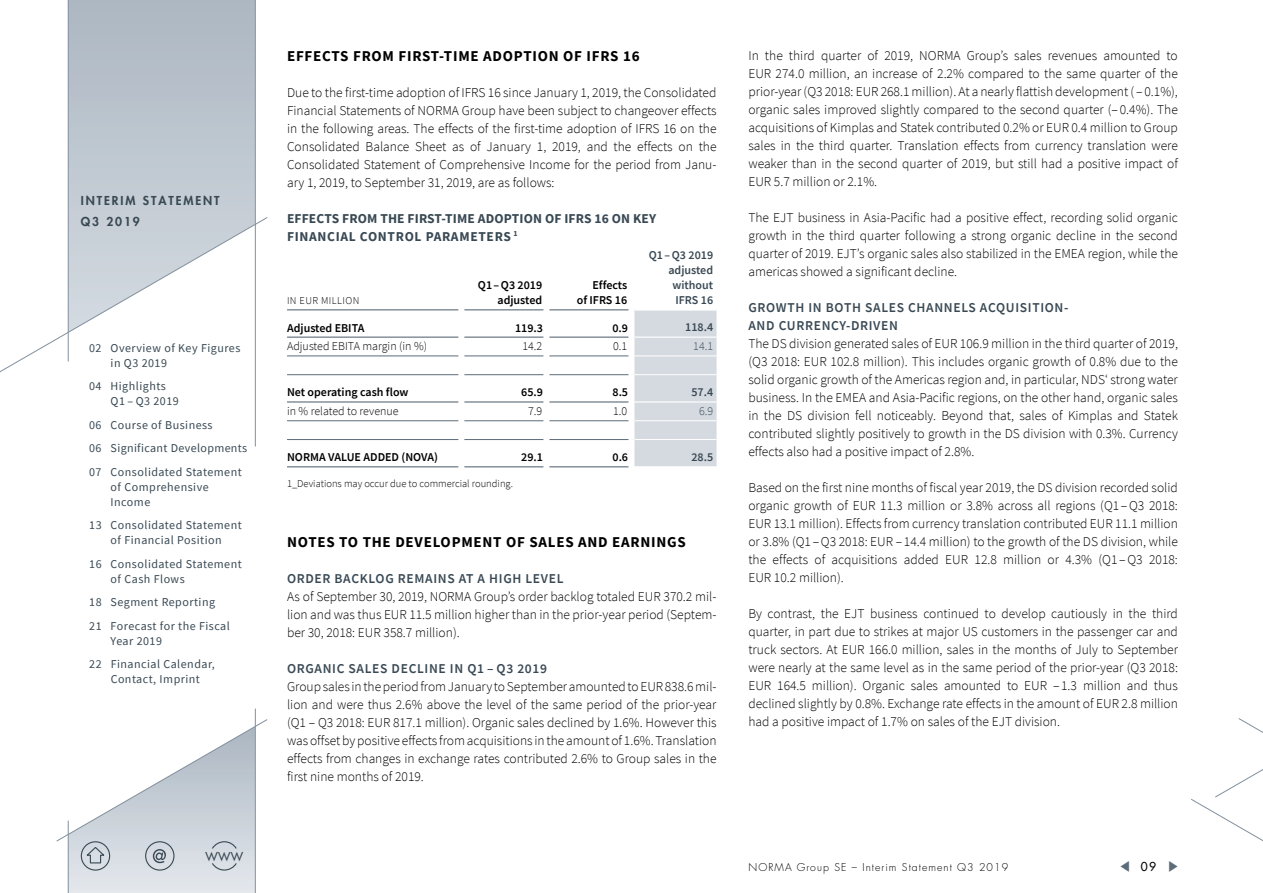
<style>
.page{position:relative;width:1263px;height:893px;background:#fff}
.page>*{position:absolute;margin:0;border:0;box-sizing:border-box;transform-origin:0 0}
.t1{font:700 15px "Source Sans Pro";letter-spacing:.05em;color:#000}
.t2{font:300 13.5px/18px "Source Sans Pro";color:#000;text-align:justify}
.t3{font:600 13.5px/18px "Source Sans Pro";letter-spacing:.05em;color:#394954}
.t4{font:700 13.5px/18px "Source Sans Pro";letter-spacing:.01em;color:#394954}
.t5{font:13.5px "Source Sans Pro";color:#5d6c79;scale:.75 1}
.t6{font:12px/15px "Source Sans Pro";letter-spacing:.04em;color:#394954}
.t7{font:600 12px/15px "Source Sans Pro";color:#000;text-align:right}
.t8{font:300 12px "Source Sans Pro";color:#000}
.t9{font:600 12px/15px "Source Sans Pro";color:#394954;text-align:right}
.t10{font:800 12px/21px "Futura LT Pro";letter-spacing:.16em;color:#394954}
.t11{font:300 12px "Source Sans Pro";color:#394954}
.t12{font:500 12px "Futura LT Pro";color:#394954}
.t13{font:300 10.5px "Source Sans Pro";color:#000}
.t14{font:300 10.5px "Futura LT Pro";letter-spacing:.1em;color:#000}
.t15{font:300 10.5px "Source Sans Pro";letter-spacing:.04em;color:#000}
.s1{font-family:"Futura LT Pro";font-weight:500;font-size:12px;color:#000}
</style>
<div class="page">
<hr style="left:255px;top:709px;width:1px;height:184px;background:#82909d">
<svg style="left:69px;top:0;width:186px;height:217px;background:#b9c2cb"></svg>
<hr style="left:68px;top:0;width:1px;height:361px;background:#82909d">
<svg style="left:0;top:217px;width:268px;height:162px"></svg>
<hr style="left:255px;top:0;width:1px;height:446px;background:#82909d">
<svg style="left:1238px;top:718px;width:25px;height:15px"></svg>
<svg style="left:1191px;top:769px;width:72px;height:72px"></svg>
<svg style="left:56px;top:719px;width:212px;height:174px"></svg>
<div style="left:634px;top:311px;width:82px;height:155px;background:#d5dae0"></div>
<hr style="left:287px;top:309px;width:171px;height:1px;background:#5d6c79">
<hr style="left:464px;top:309px;width:79px;height:1px;background:#5d6c79">
<hr style="left:549px;top:309px;width:79px;height:1px;background:#5d6c79">
<hr style="left:287px;top:337px;width:171px;height:1px;background:#5d6c79">
<hr style="left:464px;top:337px;width:79px;height:1px;background:#5d6c79">
<hr style="left:549px;top:337px;width:79px;height:1px;background:#5d6c79">
<hr style="left:287px;top:401px;width:171px;height:2px;background:#5d6c79">
<hr style="left:464px;top:401px;width:79px;height:2px;background:#5d6c79">
<hr style="left:549px;top:401px;width:79px;height:2px;background:#5d6c79">
<hr style="left:287px;top:466px;width:171px;height:1px;background:#5d6c79">
<hr style="left:464px;top:466px;width:79px;height:1px;background:#5d6c79">
<hr style="left:549px;top:466px;width:79px;height:1px;background:#5d6c79">
<hr style="left:634px;top:337px;width:82px;height:1px;background:#fff">
<hr style="left:634px;top:401px;width:82px;height:2px;background:#fff">
<hr style="left:287px;top:356px;width:171px;height:1px;background:#5d6c79">
<hr style="left:464px;top:356px;width:79px;height:1px;background:#5d6c79">
<hr style="left:549px;top:356px;width:79px;height:1px;background:#5d6c79">
<hr style="left:287px;top:374px;width:171px;height:1px;background:#5d6c79">
<hr style="left:464px;top:374px;width:79px;height:1px;background:#5d6c79">
<hr style="left:549px;top:374px;width:79px;height:1px;background:#5d6c79">
<hr style="left:464px;top:420px;width:79px;height:1px;background:#5d6c79">
<hr style="left:549px;top:420px;width:79px;height:1px;background:#5d6c79">
<hr style="left:287px;top:439px;width:171px;height:1px;background:#5d6c79">
<hr style="left:464px;top:439px;width:79px;height:1px;background:#5d6c79">
<hr style="left:549px;top:439px;width:79px;height:1px;background:#5d6c79">
<hr style="left:634px;top:356px;width:82px;height:1px;background:#fff">
<hr style="left:634px;top:374px;width:82px;height:1px;background:#fff">
<hr style="left:634px;top:420px;width:82px;height:1px;background:#fff">
<hr style="left:634px;top:439px;width:82px;height:1px;background:#fff">
<hr style="left:287px;top:420px;width:171px;height:1px;background:#5d6c79">
<p class="t10" style="left:81px;top:189px;width:140px">INTERIM STATEMENT<br>Q3 2019</p>
<p class="t6" style="left:111px;top:340px;width:131px;text-indent:-21px">02 Overview of Key Figures in Q3 2019</p>
<p class="t6" style="left:111px;top:379px;width:70px;text-indent:-21px">04 Highlights<br>Q1 – Q3 2019</p>
<p class="t6" style="left:89px;top:413px;width:160px;line-height:23.5px">06 Course of Business<br>06 Significant Developments<br>07 Consolidated Statement</p>
<p class="t6" style="left:111px;top:479px;width:100px">of Comprehensive<br>Income</p>
<p class="t6" style="left:89px;top:518px;width:154px;text-align:center">13 Consolidated Statement of Financial Position</p>
<p class="t6" style="left:111px;top:556px;width:133px;text-indent:-21px">16 Consolidated Statement of Cash Flows</p>
<p class="t6" style="left:89px;top:590px;width:142px;line-height:23.5px">18 Segment Reporting<br>21 Forecast for the Fiscal</p>
<p class="t6" style="left:89px;top:629px;width:127px;line-height:23.5px;text-indent:21px">Year 2019<br>22 Financial Calendar,</p>
<p class="t6" style="left:111px;top:672px;width:91px">Contact, Imprint</p>
<p class="t12" style="left:205px;top:847px;width:39px">WWW</p>
<p class="t1" style="left:287px;top:45px;width:354px">EFFECTS FROM FIRST-TIME ADOPTION OF IFRS 16</p>
<p class="t2" style="left:287px;top:83px;width:431px">Due to the first-time adoption of IFRS 16 since January 1, 2019, the Consolidated Financial Statements of NORMA Group have been subject to changeover effects in the following areas. The effects of the first-time adoption of IFRS 16 on the Consolidated Balance Sheet as of January 1, 2019, and the effects on the Consolidated Statement of Comprehensive Income for the period from Janu&shy;ary 1, 2019, to September 31, 2019, are as follows:</p>
<p class="t4" style="left:287px;top:209px;width:371px">EFFECTS FROM THE FIRST-TIME ADOPTION OF IFRS 16 ON KEY<br>FINANCIAL CONTROL PARAMETERS <sup>1</sup></p>
<p class="t15" style="left:287px;top:294px;width:74px">IN EUR MILLION</p>
<p class="t7" style="left:478px;top:278px;width:66px">Q1–Q3 2019 adjusted</p>
<p class="t7" style="left:577px;top:278px;width:52px">Effects<br>of IFRS 16</p>
<p class="t9" style="left:649px;top:248px;width:66px">Q1–Q3 2019 adjusted without<br>IFRS 16</p>
<p class="t7" style="left:287px;top:320px;width:79px">Adjusted EBITA</p>
<p class="t7" style="left:515px;top:320px;width:29px">119.3</p>
<p class="t7" style="left:612px;top:320px;width:17px">0.9</p>
<p class="t9" style="left:685px;top:319px;width:29px">118.4</p>
<p class="t8" style="left:287px;top:339px;width:141px">Adjusted EBITA margin (in %)</p>
<p class="t8" style="left:522px;top:339px;width:21px">14.2</p>
<p class="t8" style="left:613px;top:339px;width:16px">0.1</p>
<p class="t11" style="left:693px;top:339px;width:21px">14.1</p>
<p class="t7" style="left:287px;top:385px;width:123px">Net operating cash flow</p>
<p class="t7" style="left:521px;top:385px;width:23px">65.9</p>
<p class="t7" style="left:612px;top:385px;width:17px">8.5</p>
<p class="t9" style="left:691px;top:384px;width:23px">57.4</p>
<p class="t8" style="left:287px;top:404px;width:113px">in % related to revenue</p>
<p class="t8" style="left:528px;top:404px;width:16px">7.9</p>
<p class="t8" style="left:613px;top:404px;width:16px">1.0</p>
<p class="t11" style="left:699px;top:404px;width:16px">6.9</p>
<p class="t7" style="left:287px;top:450px;width:152px">NORMA VALUE ADDED (NOVA)</p>
<p class="t7" style="left:521px;top:450px;width:23px">29.1</p>
<p class="t7" style="left:612px;top:450px;width:17px">0.6</p>
<p class="t9" style="left:691px;top:449px;width:23px">28.5</p>
<p class="t13" style="left:287px;top:478px;width:227px">1_Deviations may occur due to commercial rounding.</p>
<p class="t1" style="left:287px;top:531px;width:400px">NOTES TO THE DEVELOPMENT OF SALES AND EARNINGS</p>
<p class="t3" style="left:287px;top:569px;width:278px">ORDER BACKLOG REMAINS AT A HIGH LEVEL</p>
<p class="t2" style="left:287px;top:587px;width:431px">As of September 30, 2019, NORMA Group’s order backlog totaled EUR 370.2 mil&shy;lion and was thus EUR 11.5 million higher than in the prior-year period (Septem&shy;ber 30, 2018: EUR 358.7 million).</p>
<p class="t3" style="left:287px;top:659px;width:261px">ORGANIC SALES DECLINE IN Q1 – Q3 2019</p>
<p class="t2" style="left:287px;top:677px;width:431px">Group sales in the period from January to September amounted to EUR838.6mil&shy;lion and were thus 2.6% above the level of the same period of the prior-year (Q1 – Q3 2018: EUR 817.1 million). Organic sales declined by 1.6%. However this was offset by positive effects from acquisitions in the amount of 1.6%. Translation effects from changes in exchange rates contributed 2.6% to Group sales in the first nine months of 2019.</p>
<p class="t2" style="left:748px;top:47px;width:431px">In the third quarter of 2019, NORMA Group’s sales revenues amounted to EUR 274.0 million, an increase of 2.2% compared to the same quarter of the prior-year (Q3 2018: EUR 268.1 million). At a nearly flattish development ( – 0.1%), organic sales improved slightly compared to the second quarter (– 0.4%). The acquisitions of Kimplas and Statek contributed 0.2% or EUR 0.4 million to Group sales in the third quarter. Translation effects from currency translation were weaker than in the second quarter of 2019, but still had a positive impact of EUR 5.7 million or 2.1%.</p>
<p class="t2" style="left:748px;top:209px;width:431px">The EJT business in Asia-Pacific had a positive effect, recording solid organic growth in the third quarter following a strong organic decline in the second quarter of 2019. EJT’s organic sales also stabilized in the EMEA region, while the americas showed a significant decline.</p>
<p class="t3" style="left:748px;top:299px;width:322px">GROWTH IN BOTH SALES CHANNELS ACQUISITION-<br>AND CURRENCY-DRIVEN</p>
<p class="t2" style="left:748px;top:335px;width:431px">The DS division generated sales of EUR 106.9 million in the third quarter of 2019, (Q3 2018: EUR 102.8 million). This includes organic growth of 0.8% due to the solid organic growth of the Americas region and, in particular, NDS‘ strong water business. In the EMEA and Asia-Pacific regions, on the other hand, organic sales in the DS division fell noticeably. Beyond that, sales of Kimplas and Statek contributed slightly positively to growth in the DS division with 0.3%. Currency effects also had a positive impact of 2.8%.</p>
<p class="t2" style="left:748px;top:479px;width:431px">Based on the first nine months of fiscal year 2019, the DS division recorded solid organic growth of EUR 11.3 million or 3.8% across all regions (Q1 –Q3 2018:<br>EUR 13.1 million). Effects from currency translation contributed EUR 11.1 million or 3.8% (Q1 –Q3 2018: EUR – 14.4 million) to the growth of the DS division, while the effects of acquisitions added EUR 12.8 million or 4.3% (Q1 –Q3 2018:<br>EUR 10.2 million).</p>
<p class="t2" style="left:748px;top:605px;width:431px">By contrast, the EJT business continued to develop cautiously in the third quarter, in part due to strikes at major US customers in the passenger car and truck sectors. At EUR 166.0 million, sales in the months of July to September were nearly at the same level as in the same period of the prior-year (Q3 2018:<br>EUR 164.5 million). Organic sales amounted to EUR – 1.3 million and thus declined slightly by 0.8%. Exchange rate effects in the amount of EUR 2.8 million had a positive impact of 1.7% on sales of the EJT division.</p>
<p class="t14" style="left:748px;top:860px;width:261px">NORMA Group SE – Interim Statement Q3 2019</p>
<p class="t5" style="left:1120px;top:858px;width:78px">◀ <span class="s1">09</span> ▶</p>
</div>
